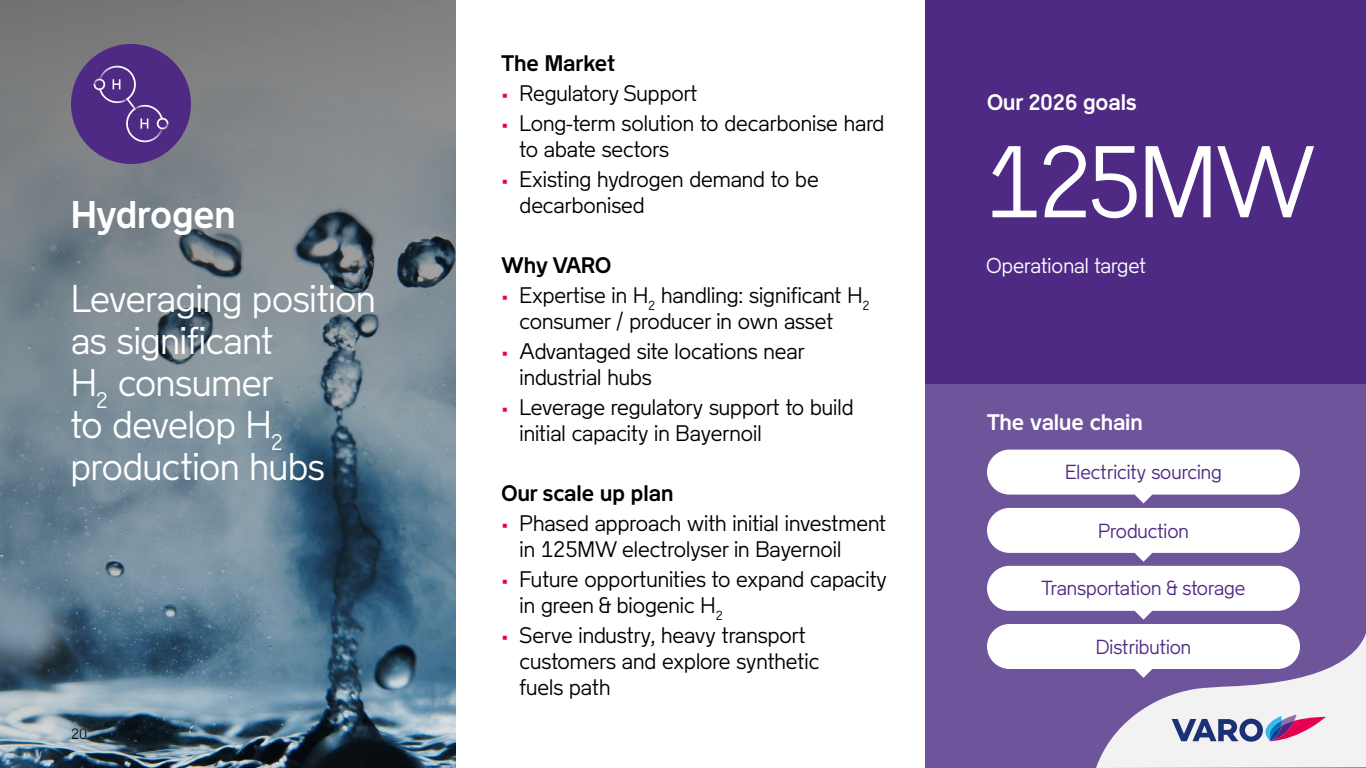
<style>
.page{position:relative;width:1366px;height:768px;background:#fff}
.page>*{position:absolute;margin:0;border:0;box-sizing:border-box;transform-origin:0 0}
.t1{font:300 94.8px "Nuova Volte";letter-spacing:-.035em;color:#fff}
.t2{font:300 36px/42px "Nuova Volte";letter-spacing:-.005em;color:#fff}
.t3{font:600 36px "Nuova Volte";letter-spacing:-.005em;color:#fff}
.t4{font:300 21px/26px "Nuova Volte";color:#000}
.t5{font:600 21px "Nuova Volte";color:#000}
.t6{font:600 21px "Nuova Volte";color:#fff}
.t7{font:300 20px "Nuova Volte";color:#fff}
.t8{font:300 19px "Nuova Volte";color:#4f2a84}
.t9{font:300 14px "Nuova Volte";color:#000}
.s1{font-size:20px;color:#e60052}
</style>
<div class="page">
<div style="left:925px;top:384px;width:441px;height:384px;background:#6e549a"></div>
<div style="left:987px;top:508px;width:313px;height:45px;background:#fff;border-radius:22px"></div>
<div style="left:987px;top:566px;width:313px;height:45px;background:#fff;border-radius:22px"></div>
<div style="left:987px;top:624px;width:313px;height:45px;background:#fff;border-radius:22px"></div>
<div style="left:925px;top:0;width:441px;height:384px;background:#4f2a84"></div>
<svg style="left:0;top:0;width:455px;height:768px;background:#6c7e8a"></svg>
<div style="left:987px;top:450px;width:313px;height:45px;background:#fff;border-radius:22px"></div>
<svg style="left:1096px;top:633px;width:270px;height:135px"></svg>
<div style="left:71px;top:44px;width:120px;height:120px;background:#4f2a84;border-radius:50%"></div>
<svg style="left:94px;top:66px;width:74px;height:76px"></svg>
<h2 class="t3" style="left:71px;top:194px;width:166px">Hydrogen</h2>
<h2 class="t2" style="left:71px;top:279px;width:306px">Leveraging position as significant<br>H<sub>2</sub> consumer<br>to develop H<sub>2 </sub>production hubs</h2>
<p class="t9" style="left:71px;top:726px;width:18px">20</p>
<p class="t5" style="left:502px;top:51px;width:115px">The Market</p>
<p class="t4" style="left:502px;top:81px;width:197px"><span class="s1">•</span> Regulatory Support</p>
<p class="t4" style="left:520px;top:111px;width:366px;text-indent:-18px"><span class="s1">•</span> Long-term solution to decarbonise hard to abate sectors</p>
<p class="t4" style="left:520px;top:167px;width:301px;text-indent:-18px"><span class="s1">•</span> Existing hydrogen demand to be decarbonised</p>
<p class="t5" style="left:502px;top:253px;width:111px">Why VARO</p>
<p class="t4" style="left:520px;top:283px;width:352px;text-indent:-18px"><span class="s1">•</span> Expertise in H<sub>2</sub> handling: significant H<sub>2 </sub>consumer / producer in own asset</p>
<p class="t4" style="left:520px;top:339px;width:287px;text-indent:-18px"><span class="s1">•</span> Advantaged site locations near industrial hubs</p>
<p class="t4" style="left:520px;top:395px;width:335px;text-indent:-18px"><span class="s1">•</span> Leverage regulatory support to build initial capacity in Bayernoil</p>
<p class="t5" style="left:502px;top:481px;width:173px">Our scale up plan</p>
<p class="t4" style="left:520px;top:511px;width:368px;text-indent:-18px"><span class="s1">•</span> Phased approach with initial investment in 125MW electrolyser in Bayernoil</p>
<p class="t4" style="left:520px;top:567px;width:369px;text-indent:-18px"><span class="s1">•</span> Future opportunities to expand capacity in green &amp; biogenic H<sub>2</sub></p>
<p class="t4" style="left:520px;top:623px;width:301px;text-indent:-18px"><span class="s1">•</span> Serve industry, heavy transport customers and explore synthetic fuels path</p>
<p class="t6" style="left:987px;top:90px;width:151px">Our 2026 goals</p>
<h1 class="t1" style="left:986px;top:129px;width:331px">125MW</h1>
<p class="t7" style="left:986px;top:254px;width:162px">Operational target</p>
<p class="t6" style="left:987px;top:410px;width:157px">The value chain</p>
<p class="t8" style="left:1065px;top:462px;width:158px">Electricity sourcing</p>
<p class="t8" style="left:1098px;top:521px;width:92px">Production</p>
<p class="t8" style="left:1042px;top:577px;width:205px">Transportation &amp; storage</p>
<p class="t8" style="left:1096px;top:636px;width:97px">Distribution</p>
</div>
